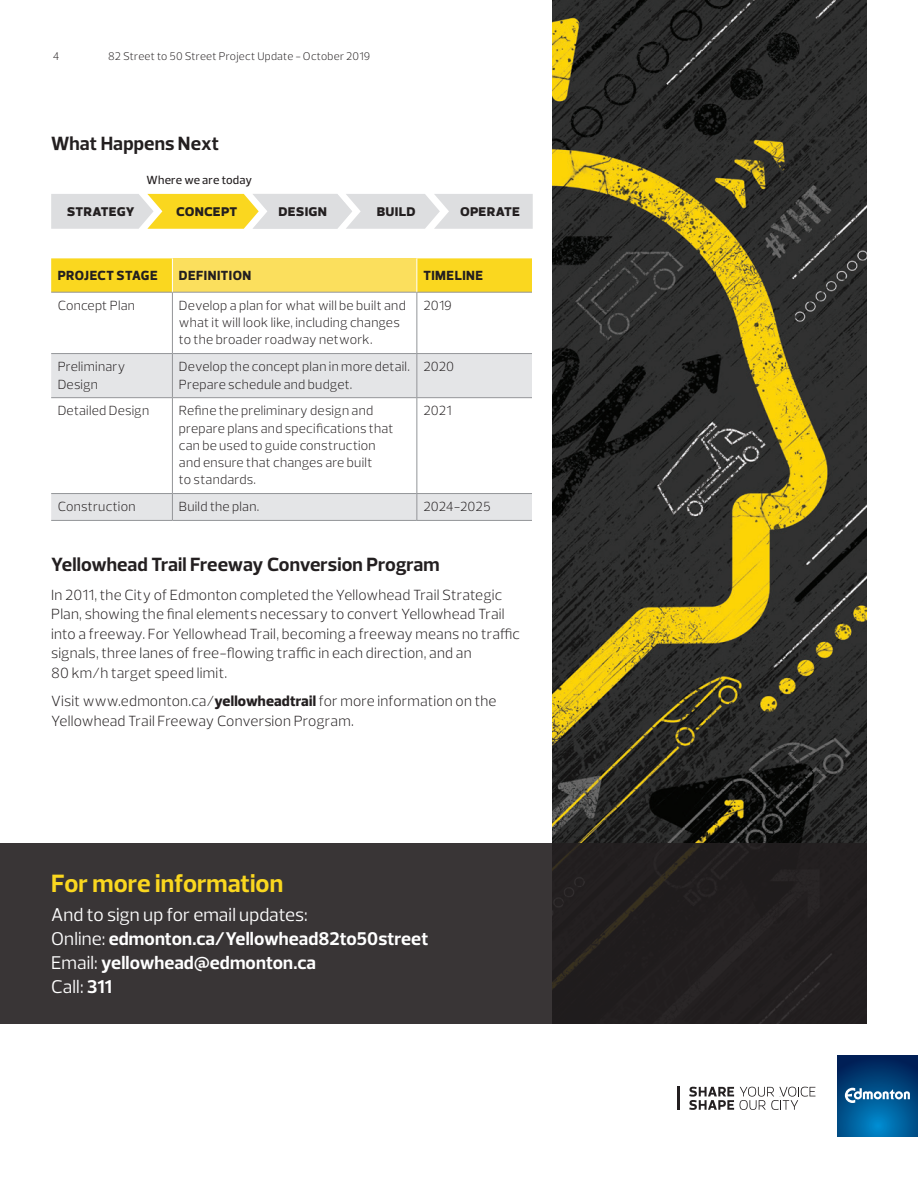
<style>
.page{position:relative;width:918px;height:1188px;background:#fff}
.page>*{position:absolute;margin:0;border:0;box-sizing:border-box;transform-origin:0 0}
.Body{font:700 25.5px "Prelo";color:#fad71f}
.Body-2{font:700 19.5px "Prelo";color:#231f20}
.Body-3{font:700 18.75px/24px "Prelo";letter-spacing:.005em;color:#fff}
.Body-4{font:300 15px/19.5px "Prelo";letter-spacing:.01em;color:#231f20}
.PE_Title_1_Board{font:800 15px "Prelo";letter-spacing:.01em;color:#231f20}
.Body-5{font:300 13.5px/17.2px "Prelo";letter-spacing:.015em;color:#231f20}
.Body-6{font:800 13.5px "Prelo";letter-spacing:.035em;color:#231f20}
.PE_Title_1_Board-2{font:500 12px "Prelo";letter-spacing:.015em;color:#231f20}
.Body-7{font:300 11.25px "Prelo";letter-spacing:.02em;color:#231f20}
.s1{font-weight:800}
.s2{font-weight:400}
</style>
<div class="page">
<img style="left:552px;top:0;width:315px;height:843px">
<div style="left:0;top:843px;width:867px;height:181px;background:linear-gradient(to right,#403c3d,#211e1e)"></div>
<svg style="left:689px;top:1087px;width:45px;height:23px"></svg>
<svg style="left:740px;top:1087px;width:75px;height:23px"></svg>
<hr style="left:678px;top:1087px;width:2px;height:23px;background:#231f20">
<svg style="left:837px;top:1056px;width:81px;height:81px;background:#004b85"></svg>
<svg style="left:845px;top:1088px;width:65px;height:15px"></svg>
<svg style="left:51px;top:258px;width:481px;height:34px;background:#f9d623"></svg>
<div style="left:172px;top:258px;width:245px;height:34px;background:#fbdf5d"></div>
<svg style="left:51px;top:354px;width:481px;height:166px"></svg>
<hr style="left:172px;top:293px;width:1px;height:60px;background:#939598">
<hr style="left:416px;top:293px;width:1px;height:60px;background:#939598">
<hr style="left:51px;top:353px;width:121px;height:1px;background:#939598">
<hr style="left:172px;top:353px;width:245px;height:1px;background:#939598">
<hr style="left:172px;top:354px;width:1px;height:43px;background:#939598">
<hr style="left:417px;top:353px;width:115px;height:1px;background:#939598">
<hr style="left:416px;top:354px;width:1px;height:43px;background:#939598">
<hr style="left:51px;top:397px;width:121px;height:1px;background:#939598">
<hr style="left:172px;top:397px;width:245px;height:1px;background:#939598">
<hr style="left:172px;top:398px;width:1px;height:95px;background:#939598">
<hr style="left:417px;top:397px;width:115px;height:1px;background:#939598">
<hr style="left:416px;top:398px;width:1px;height:95px;background:#939598">
<hr style="left:51px;top:493px;width:121px;height:1px;background:#939598">
<hr style="left:172px;top:493px;width:245px;height:1px;background:#939598">
<svg style="left:172px;top:494px;width:1px;height:26px"></svg>
<hr style="left:417px;top:493px;width:115px;height:1px;background:#939598">
<svg style="left:416px;top:494px;width:1px;height:26px"></svg>
<hr style="left:51px;top:520px;width:121px;height:1px;background:#939598">
<hr style="left:172px;top:520px;width:245px;height:1px;background:#939598">
<hr style="left:417px;top:520px;width:115px;height:1px;background:#939598">
<hr style="left:51px;top:292px;width:121px;height:1px;background:#939598">
<hr style="left:172px;top:292px;width:245px;height:1px;background:#939598">
<hr style="left:417px;top:292px;width:115px;height:1px;background:#939598">
<hr style="left:172px;top:258px;width:1px;height:34px;background:#fff">
<hr style="left:416px;top:258px;width:1px;height:34px;background:#fff">
<svg style="left:51px;top:194px;width:482px;height:35px;background:#e5dfbc"></svg>
<p class="Body-7" style="left:53px;top:49px;width:8px">4</p>
<p class="Body-7" style="left:108px;top:49px;width:264px">82 Street to 50 Street Project Update - October 2019</p>
<p class="Body-2" style="left:51px;top:131px;width:169px">What Happens Next</p>
<p class="PE_Title_1_Board-2" style="left:147px;top:173px;width:107px">Where we are today</p>
<p class="PE_Title_1_Board" style="left:67px;top:201px;width:69px">strategy</p>
<p class="PE_Title_1_Board" style="left:176px;top:201px;width:63px">concept</p>
<p class="PE_Title_1_Board" style="left:279px;top:201px;width:50px">design</p>
<p class="PE_Title_1_Board" style="left:377px;top:201px;width:40px">build</p>
<p class="PE_Title_1_Board" style="left:460px;top:201px;width:61px">operate</p>
<p class="Body-6" style="left:58px;top:267px;width:101px">PROJECT STAGE</p>
<p class="Body-6" style="left:179px;top:267px;width:74px">DEFINITION</p>
<p class="Body-6" style="left:423px;top:267px;width:61px">TIMELINE</p>
<p class="Body-5" style="left:58px;top:297px;width:79px">Concept Plan</p>
<p class="Body-5" style="left:179px;top:297px;width:228px">Develop a plan for what will be built and what it will look like, including changes to the broader roadway network.</p>
<p class="Body-5" style="left:423px;top:297px;width:30px">2019</p>
<p class="Body-5" style="left:58px;top:358px;width:69px">Preliminary<br>Design</p>
<p class="Body-5" style="left:179px;top:358px;width:233px">Develop the concept plan in more detail.<br>Prepare schedule and budget.</p>
<p class="Body-5" style="left:423px;top:358px;width:32px">2020</p>
<p class="Body-5" style="left:58px;top:402px;width:93px">Detailed Design</p>
<p class="Body-5" style="left:179px;top:402px;width:216px">Refine the preliminary design and prepare plans and specifications that can be used to guide construction and ensure that changes are built<br>to standards.</p>
<p class="Body-5" style="left:423px;top:402px;width:30px">2021</p>
<p class="Body-5" style="left:58px;top:498px;width:79px">Construction</p>
<p class="Body-5" style="left:179px;top:498px;width:82px">Build the plan.</p>
<p class="Body-5" style="left:423px;top:498px;width:69px">2024-2025</p>
<p class="Body-2" style="left:51px;top:552px;width:390px">Yellowhead Trail Freeway Conversion Program</p>
<p class="Body-4" style="left:51px;top:585px;width:470px">In 2011, the City of Edmonton completed the Yellowhead Trail Strategic Plan, showing the final elements necessary to convert Yellowhead Trail into a freeway. For Yellowhead Trail, becoming a freeway means no traffic signals, three lanes of free-flowing traffic in each direction, and an<br>80 km/h target speed limit.</p>
<p class="Body-4" style="left:51px;top:691px;width:447px">Visit www.edmonton.ca/<span class="s1">yellowheadtrail</span> for more information on the<br>Yellowhead Trail Freeway Conversion Program.</p>
<p class="Body" style="left:51px;top:868px;width:234px">For more information</p>
<p class="Body-3" style="left:51px;top:903px;width:379px"><span class="s2">And to sign up for email updates:<br>Online:</span> edmonton.ca/Yellowhead82to50street<br><span class="s2">Email:</span> yellowhead@edmonton.ca<br><span class="s2">Call:</span> 311</p>
</div>
